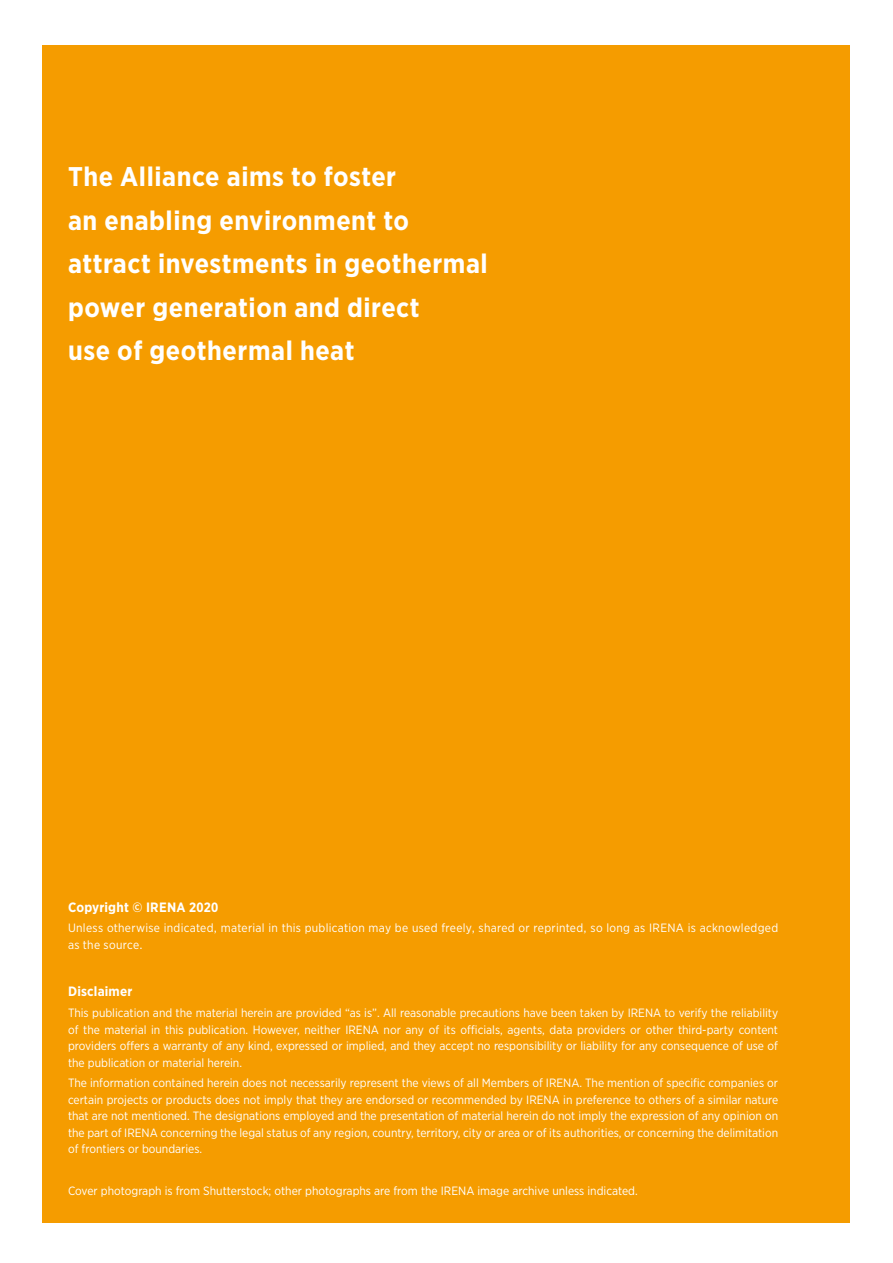
<style>
.page{position:relative;width:893px;height:1263px;background:#fff}
.page>*{position:absolute;margin:0;border:0;box-sizing:border-box;transform-origin:0 0}
.t1{font:700 27px/43.5px "Gotham Narrow";letter-spacing:.02em;color:#fff}
.t2{font:700 13.5px "Gotham Narrow";letter-spacing:.015em;color:#fff}
.t3{font:12px/16.5px "Gotham Narrow";color:#fff;text-align:justify}
.t4{font:12px/16.5px "Gotham Narrow";letter-spacing:.025em;color:#fff}
</style>
<div class="page">
<div style="left:43px;top:45px;width:807px;height:1177px;background:#f59c00"></div>
<h1 class="t1" style="left:68px;top:155px;width:421px">The Alliance aims to foster<br>an enabling environment to attract investments in geothermal power generation and direct<br>use of geothermal heat</h1>
<p class="t2" style="left:68px;top:898px;width:152px">Copyright © IRENA 2020</p>
<p class="t4" style="left:68px;top:920px;width:712px">Unless otherwise indicated, material in this publication may be used freely, shared or reprinted, so long as IRENA is acknowledged as the source.</p>
<p class="t2" style="left:68px;top:983px;width:66px">Disclaimer</p>
<p class="t3" style="left:68px;top:1004px;width:712px">This publication and the material herein are provided “as is”. All reasonable precautions have been taken by IRENA to verify the reliability of the material in this publication. However, neither IRENA nor any of its officials, agents, data providers or other third-party content providers offers a warranty of any kind, expressed or implied, and they accept no responsibility or liability for any consequence of use of the publication or material herein.</p>
<p class="t3" style="left:68px;top:1075px;width:712px">The information contained herein does not necessarily represent the views of all Members of IRENA. The mention of specific companies or certain projects or products does not imply that they are endorsed or recommended by IRENA in preference to others of a similar nature that are not mentioned. The designations employed and the presentation of material herein do not imply the expression of any opinion on the part of IRENA concerning the legal status of any region, country, territory, city or area or of its authorities, or concerning the delimitation of frontiers or boundaries.</p>
<p class="t3" style="left:68px;top:1182px;width:571px">Cover photograph is from Shutterstock; other photographs are from the IRENA image archive unless indicated.</p>
</div>
